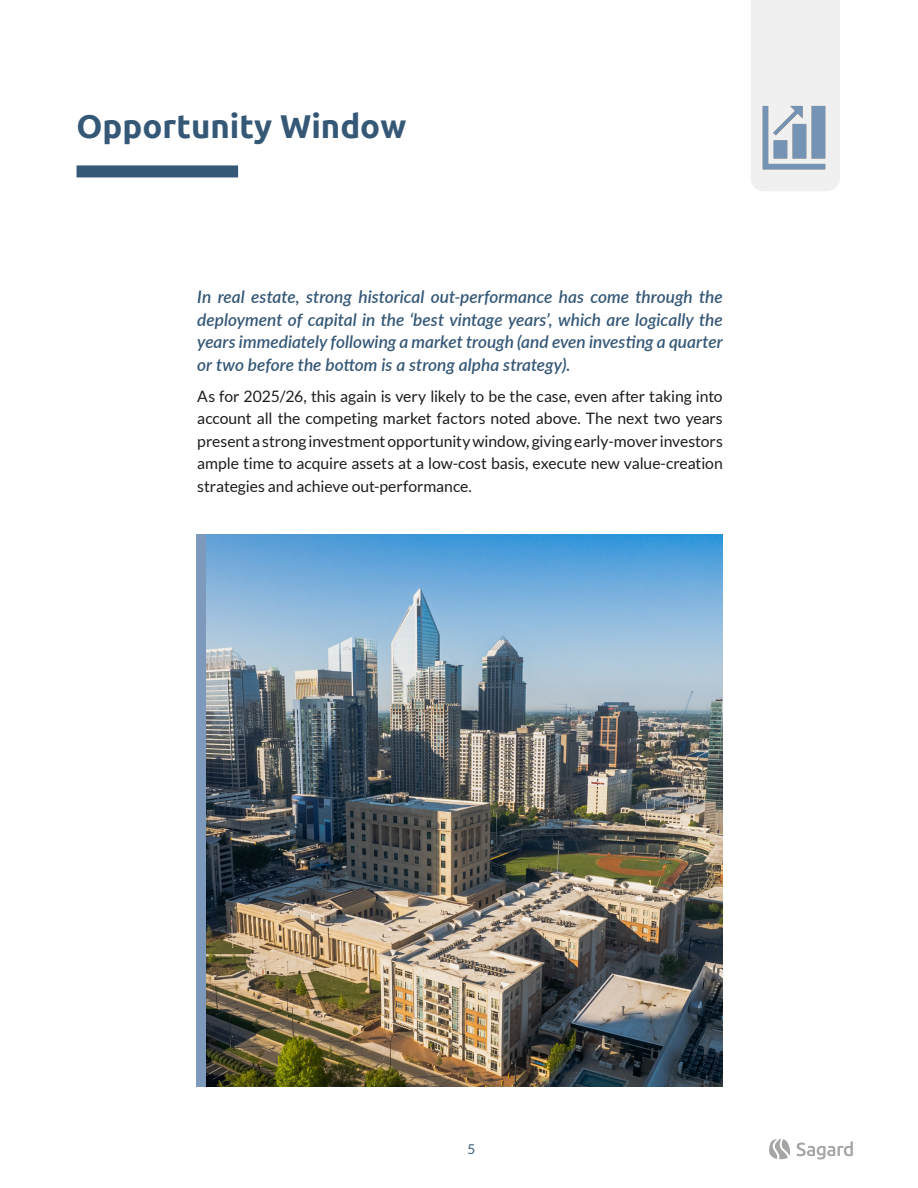
<style>
.page{position:relative;width:918px;height:1188px;background:#fff}
.page>*{position:absolute;margin:0;border:0;box-sizing:border-box;transform-origin:0 0}
.t1{font:700 33px "Ubuntu";color:#365877}
.t2{font:italic 600 17.25px/22.5px "Lato";color:#365877;text-align:justify}
.t3{font:15.75px/22.5px "Lato";letter-spacing:-.005em;color:#1d1d1b;text-align:justify}
.t4{font:13.5px "Lato";color:#365877}
</style>
<div class="page">
<div style="left:77px;top:165px;width:161px;height:12px;background:#365877"></div>
<div style="left:751px;top:0;width:89px;height:191px;background:#f0f0f0"></div>
<img style="left:206px;top:534px;width:517px;height:552px">
<img style="left:751px;top:95px;width:86px;height:86px">
<div style="left:196px;top:534px;width:10px;height:552px;background:#7d9abc"></div>
<svg style="left:796px;top:1141px;width:57px;height:19px"></svg>
<svg style="left:769px;top:1139px;width:21px;height:20px"></svg>
<h1 class="t1" style="left:77px;top:107px;width:331px">Opportunity Window</h1>
<p class="t2" style="left:197px;top:285px;width:527px">In real estate, strong historical out-performance has come through the deployment of capital in the ‘best vintage years’, which are logically the years immediately following a market trough (and even investing a quarter or two before the bottom is a strong alpha strategy).</p>
<p class="t3" style="left:197px;top:385px;width:527px">As for 2025/26, this again is very likely to be the case, even after taking into account all the competing market factors noted above. The next two years present a strong investment opportunity window, giving early-mover investors ample time to acquire assets at a low-cost basis, execute new value-creation strategies and achieve out-performance.</p>
<p class="t4" style="left:468px;top:1142px;width:9px">5</p>
</div>
